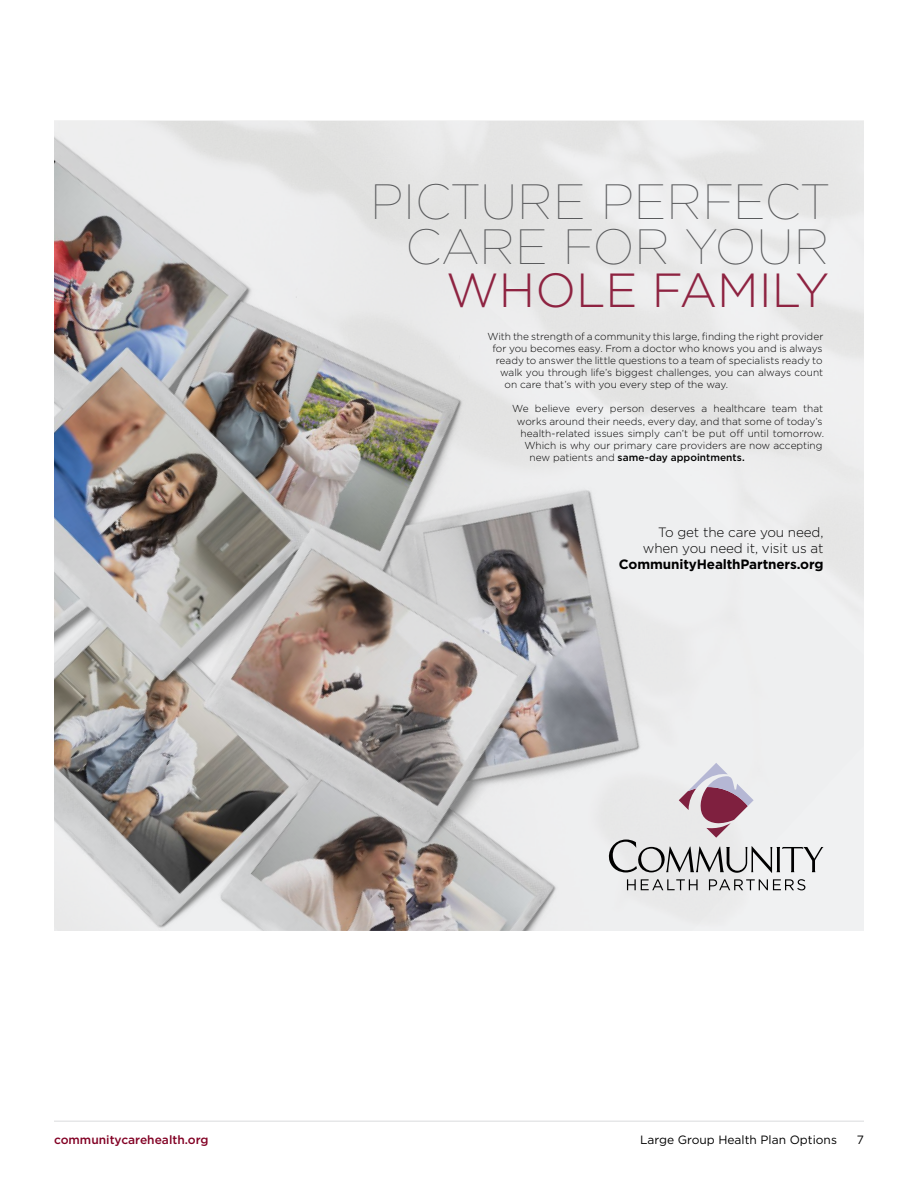
<style>
.page{position:relative;width:918px;height:1188px;background:#fff}
.page>*{position:absolute;margin:0;border:0;box-sizing:border-box;transform-origin:0 0}
.t1{font:100 49.5px/44.8px "Gotham";color:#58595b;text-align:right}
.t2{font:300 47.85px "Gotham";color:#8e2341}
.t3{font:300 13.5px/16.2px "Gotham";letter-spacing:-.01em;color:#000;text-align:right}
.t4{font:700 13.5px "Gotham";letter-spacing:-.01em;color:#000}
.t5{font:12px "Gotham";color:#000}
.t6{font:500 12px "Gotham";color:#820024}
.t7{font:300 10.2px "Gotham";color:#000}
.t8{font:500 10.2px "Gotham";letter-spacing:.005em;color:#000}
.s1{font-weight:300}
</style>
<div class="page">
<hr style="left:54px;top:1120px;width:810px;height:2px;background:#e6e7e8">
<img style="left:54px;top:121px;width:810px;height:810px">
<svg style="left:627px;top:879px;width:71px;height:11px"></svg>
<svg style="left:709px;top:879px;width:96px;height:11px"></svg>
<svg style="left:609px;top:763px;width:214px;height:110px"></svg>
<h1 class="t1" style="left:370px;top:178px;width:461px">PICTURE PERFECT<br>CARE FOR YOUR</h1>
<h2 class="t2" style="left:446px;top:260px;width:385px">WHOLE FAMILY</h2>
<p class="t7" style="left:487px;top:329px;width:338px">With the strength of a community this large, finding the right provider</p>
<p class="t7" style="left:492px;top:342px;width:332px">for you becomes easy. From a doctor who knows you and is always</p>
<p class="t7" style="left:496px;top:354px;width:328px">ready to answer the little questions to a team of specialists ready to</p>
<p class="t7" style="left:500px;top:366px;width:325px">walk you through life’s biggest challenges, you can always count</p>
<p class="t7" style="left:504px;top:378px;width:225px">on care that’s with you every step of the way.</p>
<p class="t7" style="left:512px;top:402px;width:313px">We believe every person deserves a healthcare team that</p>
<p class="t7" style="left:517px;top:415px;width:307px">works around their needs, every day, and that some of today’s</p>
<p class="t7" style="left:521px;top:427px;width:305px">health-related issues simply can’t be put off until tomorrow.</p>
<p class="t7" style="left:524px;top:439px;width:300px">Which is why our primary care providers are now accepting</p>
<p class="t8" style="left:530px;top:451px;width:217px"><span class="s1">new patients and</span> same-day appointments.</p>
<h3 class="t3" style="left:643px;top:523px;width:182px">To get the care you need, when you need it, visit us at</h3>
<h3 class="t4" style="left:619px;top:555px;width:206px">CommunityHealthPartners.org</h3>
<p class="t6" style="left:54px;top:1132px;width:156px">communitycarehealth.org</p>
<p class="t5" style="left:640px;top:1132px;width:198px">Large Group Health Plan Options</p>
<p class="t5" style="left:857px;top:1132px;width:9px">7</p>
</div>
